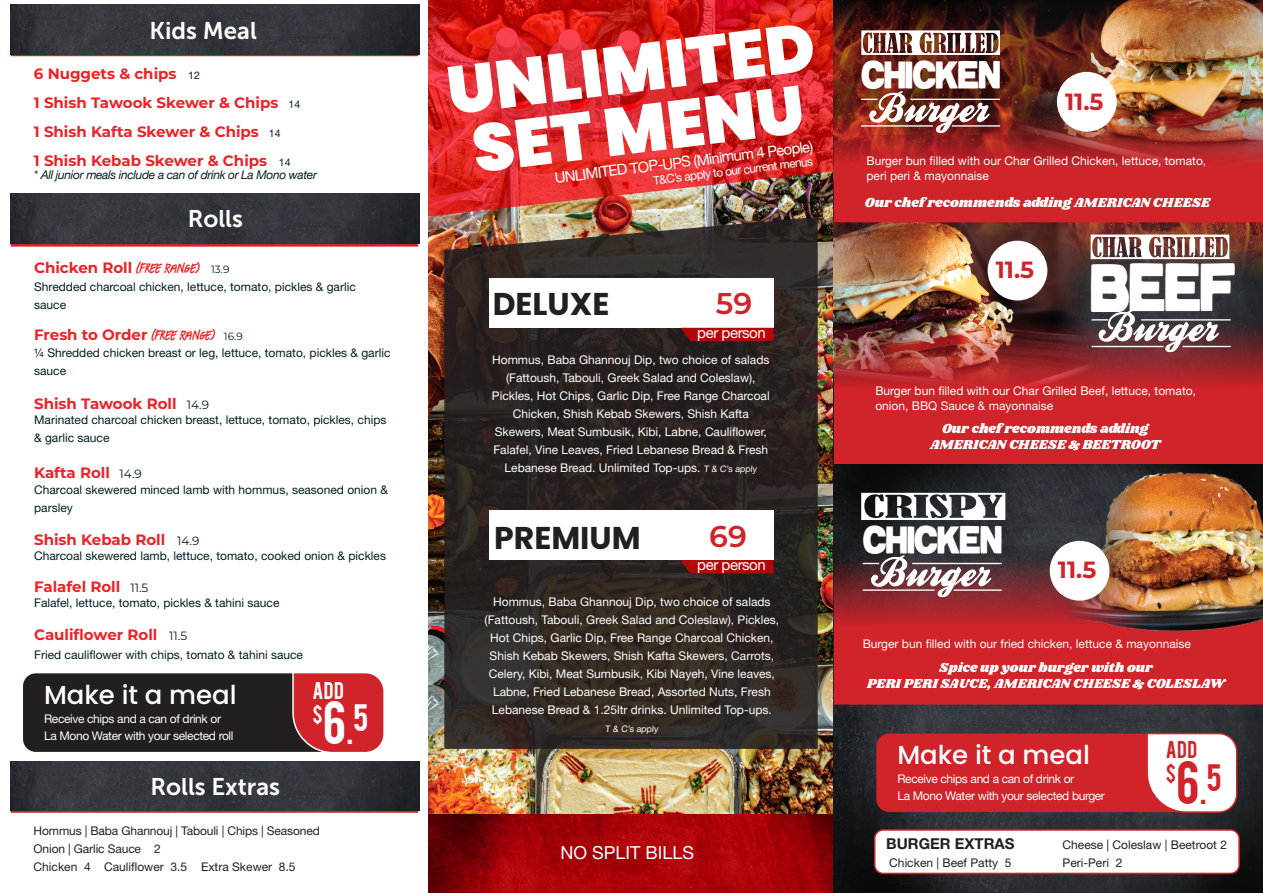
<style>
.page{position:relative;width:1263px;height:893px;background:#fff}
.page>*{position:absolute;margin:0;border:0;box-sizing:border-box;transform-origin:0 0}
.t1{font:900 67.05px/60.8px "Poppins";color:#fff}
.t2{font:58.95px "Reservoir Grunge";color:#fff;scale:.61 1}
.t3{font:47.55px "Bebas";color:#fff}
.t4{font:47.55px "Bebas";color:#d1232a}
.t5{font:33.9px "Reservoir Grunge";letter-spacing:.005em;color:#fff;scale:.61 1}
.t6{font:700 31.5px "Poppins";color:#231f20}
.t7{font:600 30px "Montserrat Alternates";color:#d1232a}
.t8{font:30px "Bebas";color:#fff}
.t9{font:30px "Bebas";color:#d1232a}
.t10{font:500 25.95px "Poppins";color:#fff}
.t11{font:24px "Museo Sans 700";color:#fff}
.t12{font:700 23.55px "Montserrat";color:#d1232a}
.t13{font:19.05px/24px "Bebas";color:#fff}
.t14{font:19.05px/24px "Bebas";color:#d1232a}
.t15{font:18px "Helvetica Neue LT Std";color:#fff}
.t16{font:700 15px/28.2px "Montserrat";color:#ed2226}
.t17{font:15px "Helvetica Neue LT Std";letter-spacing:-.03em;color:#fff}
.t18{font:700 15px "Helvetica Neue LT Std";color:#231f20}
.t19{font:13.5px/16.5px "Shrikhand";color:#fff;text-align:center}
.t20{font:12px/18px "Helvetica Neue LT Std";color:#fff;text-align:center}
.t21{font:12px/18px "Helvetica Neue LT Std";color:#041f22}
.t22{font:12px/18.1px "Helvetica Neue LT Std";color:#231f20}
.t23{font:12px/16.5px "Helvetica Neue LT Std";letter-spacing:-.03em;color:#fff}
.t24{font:italic 12px "Helvetica Neue";letter-spacing:-.03em;color:#041f22}
.t25{font:9px "Helvetica Neue LT Std";color:#fff}
.s1{font-family:"Helvetica Neue LT Std";font-weight:400;font-size:10.5px;color:#041f22}
.s2{font-family:"Grunge Font";font-weight:400;font-size:13.5px;color:#ee2123}
.s3{font-weight:400;font-size:10.5px;color:#041f22}
.s4{font-weight:400;font-size:12px;color:#041f22}
.s5{font-size:30px}
.s6{font-size:9px}
</style>
<div class="page">
<img style="left:428px;top:216px;width:405px;height:598px">
<img style="left:428px;top:0;width:405px;height:216px">
<svg style="left:444px;top:217px;width:374px;height:532px"></svg>
<div style="left:489px;top:278px;width:284px;height:49px;background:#fff"></div>
<svg style="left:681px;top:328px;width:92px;height:13px"></svg>
<div style="left:489px;top:511px;width:284px;height:49px;background:#fff"></div>
<svg style="left:681px;top:560px;width:92px;height:14px"></svg>
<svg style="left:428px;top:814px;width:405px;height:79px"></svg>
<div style="left:23px;top:673px;width:356px;height:79px;background:#231f20;border-radius:13px"></div>
<svg style="left:292px;top:673px;width:92px;height:79px"></svg>
<img style="left:834px;top:464px;width:429px;height:68px">
<img style="left:834px;top:0;width:173px;height:97px">
<img style="left:1112px;top:222px;width:151px;height:76px">
<img style="left:834px;top:705px;width:429px;height:188px">
<img style="left:1007px;top:0;width:256px;height:97px">
<img style="left:834px;top:222px;width:278px;height:76px">
<img style="left:834px;top:97px;width:429px;height:125px">
<img style="left:834px;top:298px;width:429px;height:166px">
<svg style="left:834px;top:532px;width:429px;height:173px;fill:#d1232a"></svg>
<svg style="left:1091px;top:235px;width:138px;height:24px"></svg>
<div style="left:875px;top:830px;width:364px;height:43px;background:#fff;border-radius:9px"></div>
<div style="left:874px;top:829px;width:366px;height:45px;border:2px solid #d1232a;border-radius:9px"></div>
<svg style="left:861px;top:30px;width:139px;height:25px"></svg>
<hr style="left:910px;top:99px;width:90px;height:1px;background:#fff">
<hr style="left:952px;top:125px;width:48px;height:2px;background:#fff">
<img style="left:861px;top:91px;width:129px;height:42px">
<hr style="left:1141px;top:319px;width:90px;height:2px;background:#fff">
<svg style="left:1092px;top:310px;width:127px;height:42px"></svg>
<hr style="left:1092px;top:346px;width:71px;height:1px;background:#fff">
<hr style="left:1182px;top:346px;width:49px;height:1px;background:#fff">
<div style="left:876px;top:733px;width:356px;height:79px;background:#d1232a;border-radius:13px"></div>
<svg style="left:1145px;top:732px;width:93px;height:82px"></svg>
<div style="left:1057px;top:72px;width:60px;height:60px;background:#fff;border-radius:50%"></div>
<div style="left:987px;top:241px;width:60px;height:59px;background:#fff;border-radius:50%"></div>
<hr style="left:11px;top:53px;width:407px;height:3px;background:#d1232a">
<hr style="left:11px;top:244px;width:407px;height:3px;background:#d1232a">
<hr style="left:11px;top:810px;width:407px;height:3px;background:#d1232a">
<img style="left:11px;top:5px;width:409px;height:49px">
<img style="left:11px;top:194px;width:409px;height:49px">
<img style="left:11px;top:761px;width:409px;height:50px">
<img style="left:1027px;top:468px;width:236px;height:180px">
<div style="left:1050px;top:541px;width:59px;height:60px;background:#fff;border-radius:50%"></div>
<hr style="left:912px;top:563px;width:90px;height:1px;background:#fff">
<hr style="left:953px;top:589px;width:49px;height:2px;background:#fff">
<svg style="left:863px;top:555px;width:128px;height:42px"></svg>
<svg style="left:861px;top:493px;width:144px;height:27px"></svg>
<h3 class="t11" style="left:150px;top:17px;width:109px">Kids Meal</h3>
<p class="t16" style="left:34px;top:59px;width:268px">6 Nuggets &amp; chips <span class="s1">12<br></span>1 Shish Tawook Skewer &amp; Chips <span class="s1">14</span></p>
<p class="t16" style="left:34px;top:117px;width:258px">1 Shish Kafta Skewer &amp; Chips <span class="s1">14<br></span>1 Shish Kebab Skewer &amp; Chips <span class="s1">14</span></p>
<p class="t24" style="left:34px;top:167px;width:285px">* All junior meals include a can of drink or La Mono water</p>
<h3 class="t11" style="left:188px;top:206px;width:57px">Rolls</h3>
<p class="t16" style="left:34px;top:253px;width:197px">Chicken Roll <span class="s2">(FREE RANGE)</span> <span class="s3">13.9</span></p>
<p class="t21" style="left:34px;top:278px;width:323px">Shredded charcoal chicken, lettuce, tomato, pickles &amp; garlic sauce</p>
<p class="t16" style="left:34px;top:320px;width:210px">Fresh to Order <span class="s2">(FREE RANGE)</span> <span class="s3">16.9</span></p>
<p class="t21" style="left:34px;top:344px;width:358px">¼ Shredded chicken breast or leg, lettuce, tomato, pickles &amp; garlic sauce</p>
<p class="t16" style="left:34px;top:389px;width:176px">Shish Tawook Roll <span class="s4">14.9</span></p>
<p class="t21" style="left:34px;top:410px;width:354px">Marinated charcoal chicken breast, lettuce, tomato, pickles, chips &amp; garlic sauce</p>
<p class="t16" style="left:34px;top:458px;width:109px">Kafta Roll <span class="s4">14.9</span></p>
<p class="t21" style="left:34px;top:480px;width:355px">Charcoal skewered minced lamb with hommus, seasoned onion &amp; parsley</p>
<p class="t16" style="left:34px;top:525px;width:167px">Shish Kebab Roll <span class="s4">14.9</span></p>
<p class="t21" style="left:34px;top:547px;width:353px">Charcoal skewered lamb, lettuce, tomato, cooked onion &amp; pickles</p>
<p class="t16" style="left:34px;top:571px;width:116px">Falafel Roll <span class="s4">11.5</span></p>
<p class="t21" style="left:34px;top:593px;width:247px">Falafel, lettuce, tomato, pickles &amp; tahini sauce</p>
<p class="t16" style="left:34px;top:620px;width:155px">Cauliflower Roll <span class="s4">11.5</span></p>
<p class="t21" style="left:34px;top:645px;width:270px">Fried cauliflower with chips, tomato &amp; tahini sauce</p>
<h3 class="t10" style="left:44px;top:679px;width:194px">Make it a meal</h3>
<p class="t23" style="left:44px;top:710px;width:191px">Receive chips and a can of drink or<br>La Mono Water with your selected roll</p>
<h3 class="t11" style="left:150px;top:773px;width:131px">Rolls Extras</h3>
<h3 class="t13" style="left:313px;top:677px;width:33px">ADD $</h3>
<h3 class="t3" style="left:323px;top:688px;width:32px">6<span class="s5">.</span></h3>
<h3 class="t8" style="left:353px;top:696px;width:17px">5</h3>
<p class="t22" style="left:34px;top:821px;width:288px">Hommus | Baba Ghannouj | Tabouli | Chips | Seasoned<br>Onion | Garlic Sauce 2<br>Chicken 4 Cauliflower 3.5 Extra Skewer 8.5</p>
<h1 class="t1" style="left:444px;top:62px;width:371px;rotate:-7deg">UNLIMITED<br>SET MENU</h1>
<p class="t17" style="left:554px;top:169px;width:262px;rotate:-7deg">UNLIMITED TOP-UPS (Minimum 4 People)</p>
<p class="t20" style="left:652px;top:171px;width:163px;rotate:-7deg">T&amp;C’s apply to our current menus</p>
<h3 class="t6" style="left:493px;top:285px;width:118px">DELUXE</h3>
<h3 class="t7" style="left:716px;top:282px;width:38px">59</h3>
<p class="t17" style="left:697px;top:323px;width:70px">per person</p>
<p class="t20" style="left:492px;top:350px;width:279px">Hommus, Baba Ghannouj Dip, two choice of salads (Fattoush, Tabouli, Greek Salad and Coleslaw), Pickles, Hot Chips, Garlic Dip, Free Range Charcoal Chicken, Shish Kebab Skewers, Shish Kafta Skewers, Meat Sumbusik, Kibi, Labne, Cauliflower, Falafel, Vine Leaves, Fried Lebanese Bread &amp; Fresh Lebanese Bread. Unlimited Top-ups. <span class="s6">T &amp; C’s apply</span></p>
<h3 class="t6" style="left:494px;top:519px;width:148px">PREMIUM</h3>
<h3 class="t7" style="left:709px;top:515px;width:39px">69</h3>
<p class="t17" style="left:697px;top:556px;width:70px">per person</p>
<p class="t20" style="left:485px;top:592px;width:296px">Hommus, Baba Ghannouj Dip, two choice of salads (Fattoush, Tabouli, Greek Salad and Coleslaw), Pickles, Hot Chips, Garlic Dip, Free Range Charcoal Chicken, Shish Kebab Skewers, Shish Kafta Skewers, Carrots, Celery, Kibi, Meat Sumbusik, Kibi Nayeh, Vine leaves, Labne, Fried Lebanese Bread, Assorted Nuts, Fresh Lebanese Bread &amp; 1.25ltr drinks. Unlimited Top-ups.</p>
<p class="t25" style="left:605px;top:723px;width:55px">T &amp; C’s apply</p>
<h3 class="t15" style="left:560px;top:842px;width:135px">NO SPLIT BILLS</h3>
<h3 class="t5" style="left:861px;top:58px;width:229px">CHICKEN</h3>
<h3 class="t12" style="left:1065px;top:84px;width:40px">11.5</h3>
<p class="t20" style="left:866px;top:153px;width:341px;line-height:15px;text-align:left">Burger bun filled with our Char Grilled Chicken, lettuce, tomato, peri peri &amp; mayonnaise</p>
<p class="t19" style="left:865px;top:194px;width:347px">Our chef recommends adding AMERICAN CHEESE</p>
<h3 class="t12" style="left:996px;top:253px;width:40px">11.5</h3>
<h2 class="t2" style="left:1091px;top:257px;width:238px">BEEF</h2>
<p class="t20" style="left:875px;top:383px;width:322px;line-height:15px;text-align:left">Burger bun filled with our Char Grilled Beef, lettuce, tomato, onion, BBQ Sauce &amp; mayonnaise</p>
<p class="t19" style="left:930px;top:421px;width:232px">Our chef recommends adding<br>AMERICAN CHEESE &amp; BEETROOT</p>
<h3 class="t5" style="left:863px;top:522px;width:229px">CHICKEN</h3>
<h3 class="t12" style="left:1058px;top:553px;width:40px">11.5</h3>
<p class="t20" style="left:863px;top:635px;width:330px">Burger bun filled with our fried chicken, lettuce &amp; mayonnaise</p>
<p class="t19" style="left:867px;top:660px;width:359px">Spice up your burger with our<br>PERI PERI SAUCE, AMERICAN CHEESE &amp; COLESLAW</p>
<h3 class="t14" style="left:1166px;top:737px;width:33px">ADD $</h3>
<h3 class="t10" style="left:897px;top:740px;width:194px">Make it a meal</h3>
<h3 class="t4" style="left:1176px;top:748px;width:32px">6<span class="s5">.</span></h3>
<p class="t23" style="left:897px;top:771px;width:178px">Receive chips and a can of drink or</p>
<h3 class="t9" style="left:1206px;top:755px;width:17px">5</h3>
<p class="t23" style="left:897px;top:787px;width:209px">La Mono Water with your selected burger</p>
<p class="t18" style="left:886px;top:834px;width:130px">BURGER EXTRAS</p>
<p class="t22" style="left:1062px;top:835px;width:166px">Cheese | Coleslaw | Beetroot 2</p>
<p class="t22" style="left:889px;top:854px;width:124px">Chicken | Beef Patty 5</p>
<p class="t22" style="left:1062px;top:854px;width:61px">Peri-Peri 2</p>
</div>
